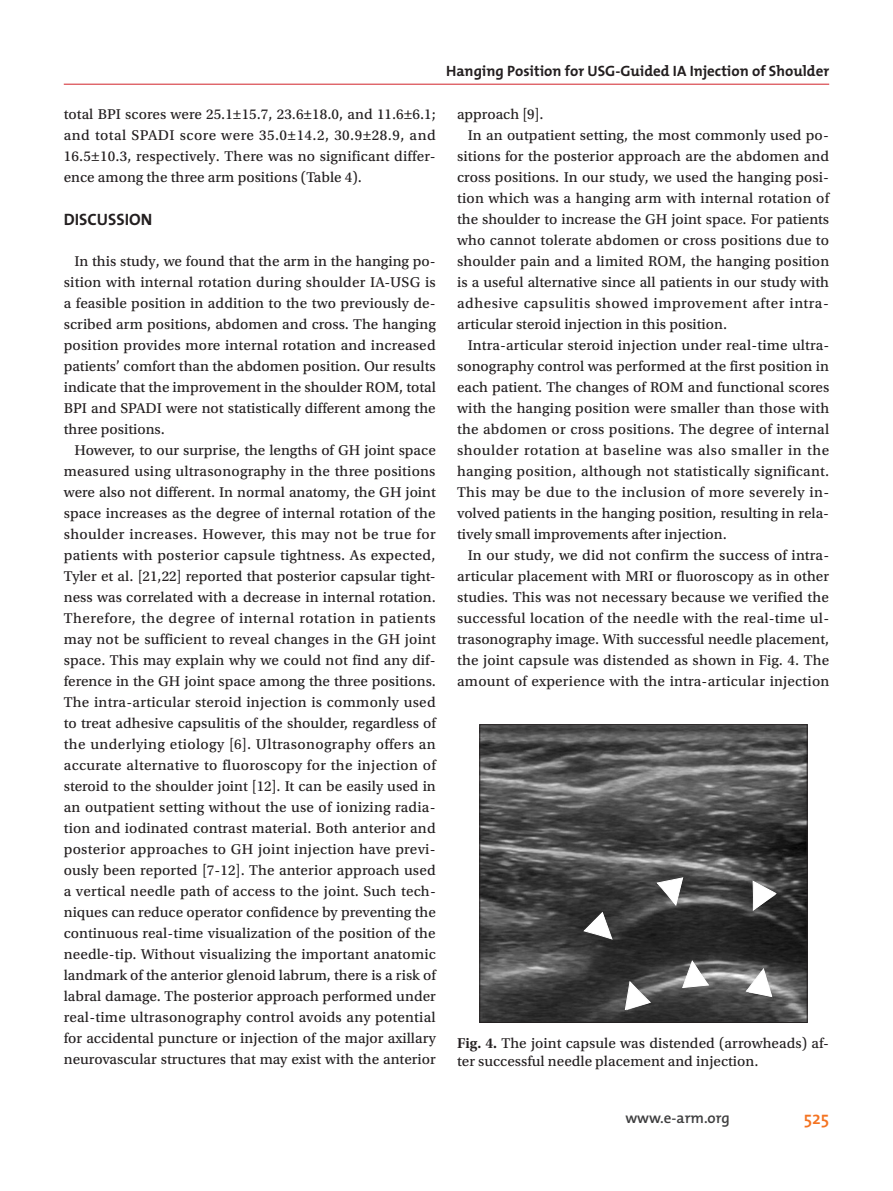
<style>
.page{position:relative;width:893px;height:1191px;background:#fff}
.page>*{position:absolute;margin:0;border:0;box-sizing:border-box;transform-origin:0 0}
.t1{font:600 18px "The Mix";color:#f47321}
.t2{font:700 16.5px "The Mix";color:#231f20}
.t3{font:15px/21px "Utopia Std Capt";letter-spacing:.005em;color:#231f20;text-align:justify}
.t4{font:15px "Utopia Std Capt";letter-spacing:.035em;color:#231f20}
.t5{font:700 15px "The Mix";color:#231f20}
.t6{font:15px "Utopia Std Capt";letter-spacing:.025em;color:#231f20}
.t7{font:600 15px "The Mix";color:#3e3e3f}
.s1{font-family:"Utopia Std";font-weight:600}
</style>
<div class="page">
<hr style="left:64px;top:84px;width:765px;height:1px;background:#d1232a">
<img style="left:481px;top:726px;width:324px;height:294px">
<div style="left:479px;top:724px;width:328px;height:298px;border:1px solid #231f20"></div>
<svg style="left:657px;top:877px;width:26px;height:30px"></svg>
<svg style="left:753px;top:881px;width:23px;height:29px"></svg>
<svg style="left:584px;top:912px;width:28px;height:27px"></svg>
<svg style="left:682px;top:961px;width:27px;height:27px"></svg>
<svg style="left:746px;top:969px;width:26px;height:28px"></svg>
<svg style="left:625px;top:978px;width:25px;height:32px"></svg>
<p class="t5" style="left:446px;top:59px;width:385px">Hanging Position for USG-Guided IA Injection of Shoulder</p>
<p class="t3" style="left:64px;top:104px;width:374px">total BPI scores were 25.1±15.7, 23.6±18.0, and 11.6±6.1; and total SPADI score were 35.0±14.2, 30.9±28.9, and 16.5±10.3, respectively. There was no significant differ&shy;ence among the three arm positions (Table 4).</p>
<p class="t2" style="left:64px;top:206px;width:90px">DISCUSSION</p>
<p class="t3" style="left:64px;top:251px;width:374px;text-indent:11px">In this study, we found that the arm in the hanging po&shy;sition with internal rotation during shoulder IA-USG is a feasible position in addition to the two previously de&shy;scribed arm positions, abdomen and cross. The hanging position provides more internal rotation and increased patients’ comfort than the abdomen position. Our results indicate that the improvement in the shoulder ROM, total BPI and SPADI were not statistically different among the three positions.</p>
<p class="t3" style="left:64px;top:440px;width:374px;text-indent:11px">However, to our surprise, the lengths of GH joint space measured using ultrasonography in the three positions were also not different. In normal anatomy, the GH joint space increases as the degree of internal rotation of the shoulder increases. However, this may not be true for patients with posterior capsule tightness. As expected, Tyler et al. [21,22] reported that posterior capsular tight&shy;ness was correlated with a decrease in internal rotation.<br>Therefore, the degree of internal rotation in patients may not be sufficient to reveal changes in the GH joint space. This may explain why we could not find any dif&shy;ference in the GH joint space among the three positions.<br>The intra-articular steroid injection is commonly used to treat adhesive capsulitis of the shoulder, regardless of the underlying etiology [6]. Ultrasonography offers an accurate alternative to fluoroscopy for the injection of steroid to the shoulder joint [12]. It can be easily used in an outpatient setting without the use of ionizing radia&shy;tion and iodinated contrast material. Both anterior and posterior approaches to GH joint injection have previ&shy;ously been reported [7-12]. The anterior approach used a vertical needle path of access to the joint. Such tech&shy;niques can reduce operator confidence by preventing the continuous real-time visualization of the position of the needle-tip. Without visualizing the important anatomic landmark of the anterior glenoid labrum, there is a risk of labral damage. The posterior approach performed under real-time ultrasonography control avoids any potential for accidental puncture or injection of the major axillary neurovascular structures that may exist with the anterior</p>
<p class="t3" style="left:457px;top:104px;width:88px">approach [9].</p>
<p class="t3" style="left:468px;top:125px;width:363px">In an outpatient setting, the most commonly used po-</p>
<p class="t3" style="left:457px;top:146px;width:373px">sitions for the posterior approach are the abdomen and</p>
<p class="t3" style="left:457px;top:167px;width:373px">cross positions. In our study, we used the hanging posi-</p>
<p class="t3" style="left:457px;top:188px;width:373px">tion which was a hanging arm with internal rotation of</p>
<p class="t3" style="left:457px;top:209px;width:374px">the shoulder to increase the GH joint space. For patients</p>
<p class="t3" style="left:457px;top:230px;width:374px">who cannot tolerate abdomen or cross positions due to</p>
<p class="t3" style="left:457px;top:251px;width:374px">shoulder pain and a limited ROM, the hanging position</p>
<p class="t3" style="left:457px;top:272px;width:373px">is a useful alternative since all patients in our study with</p>
<p class="t4" style="left:457px;top:295px;width:373px">adhesive capsulitis showed improvement after intra-</p>
<p class="t3" style="left:457px;top:314px;width:272px">articular steroid injection in this position.</p>
<p class="t3" style="left:468px;top:335px;width:363px">Intra-articular steroid injection under real-time ultra-</p>
<p class="t3" style="left:457px;top:356px;width:374px">sonography control was performed at the first position in</p>
<p class="t3" style="left:457px;top:377px;width:374px">each patient. The changes of ROM and functional scores</p>
<p class="t3" style="left:457px;top:398px;width:374px">with the hanging position were smaller than those with</p>
<p class="t3" style="left:457px;top:419px;width:374px">the abdomen or cross positions. The degree of internal</p>
<p class="t4" style="left:457px;top:442px;width:374px">shoulder rotation at baseline was also smaller in the</p>
<p class="t3" style="left:457px;top:461px;width:373px">hanging position, although not statistically significant.</p>
<p class="t6" style="left:457px;top:484px;width:374px">This may be due to the inclusion of more severely in-</p>
<p class="t3" style="left:457px;top:503px;width:374px">volved patients in the hanging position, resulting in rela-</p>
<p class="t3" style="left:457px;top:524px;width:271px">tively small improvements after injection.</p>
<p class="t3" style="left:468px;top:545px;width:363px">In our study, we did not confirm the success of intra-</p>
<p class="t3" style="left:457px;top:566px;width:373px">articular placement with MRI or fluoroscopy as in other</p>
<p class="t3" style="left:457px;top:587px;width:373px">studies. This was not necessary because we verified the</p>
<p class="t3" style="left:457px;top:608px;width:374px">successful location of the needle with the real-time ul-</p>
<p class="t3" style="left:457px;top:629px;width:374px">trasonography image. With successful needle placement,</p>
<p class="t3" style="left:457px;top:650px;width:374px">the joint capsule was distended as shown in Fig. 4. The</p>
<p class="t3" style="left:457px;top:671px;width:374px">amount of experience with the intra-articular injection</p>
<p class="t3" style="left:457px;top:1034px;width:374px;line-height:18px"><span class="s1">Fig. 4.</span> The joint capsule was distended (arrowheads) af&shy;ter successful needle placement and injection.</p>
<p class="t7" style="left:625px;top:1105px;width:106px">www.e-arm.org</p>
<p class="t1" style="left:804px;top:1102px;width:27px">525</p>
</div>
